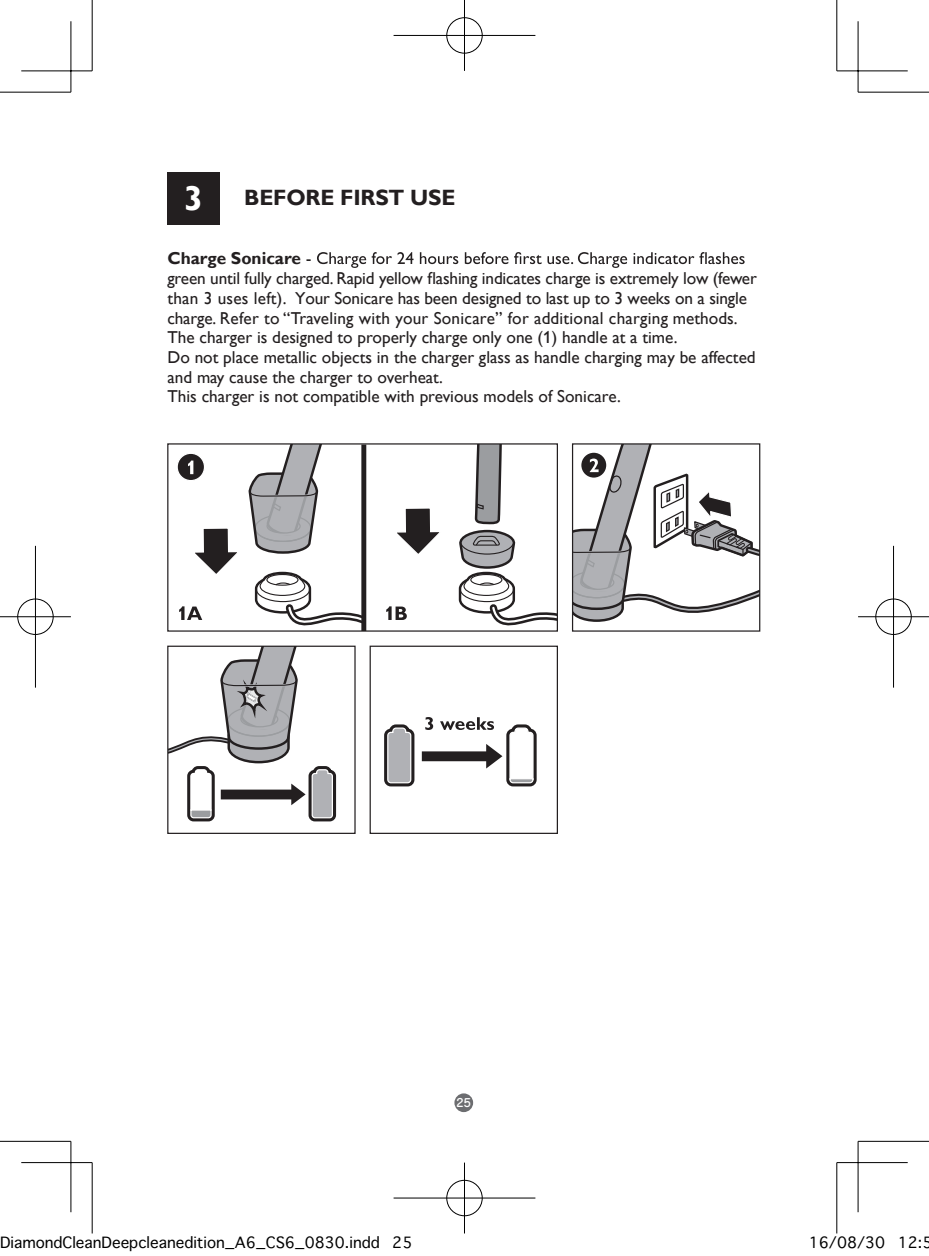
<style>
.page{position:relative;width:929px;height:1256px;background:#fff}
.page>*{position:absolute;margin:0;border:0;box-sizing:border-box;transform-origin:0 0}
.t1{font:700 22.25px "Gill Sans Alt One WGL";letter-spacing:-.01em;color:#231f20}
.t2{font:17.25px/19.8px "Gill Sans Alt One WGL";color:#231f20}
.t3{font:700 17.25px "Gill Sans Alt One WGL";color:#231f20}
.t4{font:15px "Osaka";color:#000}
.t5{font:500 11.25px "Jun 34 Pro";color:#fff}
.s1{font-size:34.5px;color:#fff}
</style>
<div class="page">
<div style="left:454px;top:1093px;width:19px;height:19px;background:#6c6d70;border-radius:50%"></div>
<svg style="left:167px;top:645px;width:189px;height:189px"></svg>
<svg style="left:306px;top:252px;width:438px;height:16px"></svg>
<div style="left:167px;top:172px;width:53px;height:53px;background:#231f20"></div>
<svg style="left:167px;top:443px;width:391px;height:189px"></svg>
<svg style="left:369px;top:645px;width:189px;height:189px"></svg>
<svg style="left:571px;top:443px;width:189px;height:189px"></svg>
<svg style="left:0;top:91px;width:69px;height:1px"></svg>
<svg style="left:859px;top:91px;width:69px;height:1px"></svg>
<svg style="left:0;top:1140px;width:71px;height:1px"></svg>
<svg style="left:858px;top:1140px;width:70px;height:1px"></svg>
<svg style="left:91px;top:0;width:1px;height:69px"></svg>
<svg style="left:91px;top:1164px;width:1px;height:69px"></svg>
<svg style="left:837px;top:0;width:1px;height:69px"></svg>
<svg style="left:837px;top:1164px;width:1px;height:69px"></svg>
<svg style="left:21px;top:69px;width:71px;height:3px"></svg>
<svg style="left:836px;top:69px;width:71px;height:3px"></svg>
<svg style="left:21px;top:1163px;width:71px;height:1px"></svg>
<svg style="left:837px;top:1163px;width:70px;height:1px"></svg>
<svg style="left:69px;top:21px;width:4px;height:71px"></svg>
<svg style="left:69px;top:1141px;width:4px;height:71px"></svg>
<hr style="left:856px;top:21px;width:3px;height:71px;background:#fff">
<hr style="left:856px;top:1141px;width:3px;height:71px;background:#fff">
<hr style="left:0;top:92px;width:71px;height:1px;background:#000">
<hr style="left:857px;top:92px;width:71px;height:1px;background:#000">
<hr style="left:0;top:1141px;width:71px;height:1px;background:#000">
<hr style="left:857px;top:1141px;width:71px;height:1px;background:#000">
<hr style="left:92px;top:0;width:1px;height:71px;background:#000">
<hr style="left:92px;top:1162px;width:1px;height:71px;background:#000">
<hr style="left:836px;top:0;width:1px;height:71px;background:#000">
<hr style="left:836px;top:1162px;width:1px;height:71px;background:#000">
<hr style="left:21px;top:70px;width:71px;height:1px;background:#000">
<hr style="left:836px;top:70px;width:71px;height:1px;background:#000">
<hr style="left:21px;top:1162px;width:71px;height:1px;background:#000">
<hr style="left:836px;top:1162px;width:71px;height:1px;background:#000">
<hr style="left:70px;top:21px;width:1px;height:71px;background:#000">
<hr style="left:70px;top:1141px;width:1px;height:71px;background:#000">
<hr style="left:857px;top:21px;width:1px;height:71px;background:#000">
<hr style="left:857px;top:1141px;width:1px;height:71px;background:#000">
<div style="left:445px;top:16px;width:39px;height:39px;border:4px solid #fff;border-radius:50%"></div>
<hr style="left:393px;top:34px;width:142px;height:3px;background:#fff">
<hr style="left:462px;top:0;width:4px;height:71px;background:#fff">
<div style="left:446px;top:17px;width:36px;height:37px;border:1px solid #000;border-radius:50%"></div>
<hr style="left:393px;top:35px;width:142px;height:1px;background:#000">
<hr style="left:464px;top:0;width:1px;height:71px;background:#000">
<div style="left:445px;top:1178px;width:39px;height:39px;border:4px solid #fff;border-radius:50%"></div>
<hr style="left:393px;top:1196px;width:142px;height:3px;background:#fff">
<hr style="left:462px;top:1162px;width:4px;height:71px;background:#fff">
<div style="left:446px;top:1180px;width:36px;height:36px;border:1px solid #000;border-radius:50%"></div>
<hr style="left:393px;top:1197px;width:142px;height:1px;background:#000">
<hr style="left:464px;top:1162px;width:1px;height:71px;background:#000">
<div style="left:16px;top:597px;width:39px;height:39px;border:4px solid #fff;border-radius:50%"></div>
<hr style="left:0;top:615px;width:71px;height:3px;background:#fff">
<hr style="left:34px;top:546px;width:3px;height:141px;background:#fff">
<div style="left:17px;top:598px;width:37px;height:37px;border:1px solid #000;border-radius:50%"></div>
<hr style="left:0;top:616px;width:71px;height:1px;background:#000">
<hr style="left:35px;top:546px;width:1px;height:141px;background:#000">
<div style="left:873px;top:597px;width:39px;height:39px;border:4px solid #fff;border-radius:50%"></div>
<hr style="left:857px;top:615px;width:71px;height:3px;background:#fff">
<svg style="left:891px;top:546px;width:4px;height:141px"></svg>
<div style="left:875px;top:598px;width:36px;height:37px;border:1px solid #000;border-radius:50%"></div>
<hr style="left:857px;top:616px;width:71px;height:1px;background:#000">
<hr style="left:892px;top:546px;width:1px;height:141px;background:#000">
<p class="t1" style="left:184px;top:182px;width:273px"><span class="s1">3</span> BEFORE FIRST USE</p>
<p class="t3" style="left:167px;top:246px;width:135px">Charge Sonicare</p>
<p class="t2" style="left:167px;top:268px;width:591px">green until fully charged. Rapid yellow flashing indicates charge is extremely low (fewer than 3 uses left). Your Sonicare has been designed to last up to 3 weeks on a single charge. Refer to “Traveling with your Sonicare” for additional charging methods.<br>The charger is designed to properly charge only one (1) handle at a time.<br>Do not place metallic objects in the charger glass as handle charging may be affected and may cause the charger to overheat.<br>This charger is not compatible with previous models of Sonicare.</p>
<p class="t5" style="left:456px;top:1094px;width:16px">25</p>
<p class="t4" style="left:0;top:1233px;width:414px">DiamondCleanDeepcleanedition_A6_CS6_0830.indd 25</p>
<p class="t4" style="left:808px;top:1233px;width:125px">16/08/30 12:5</p>
</div>
